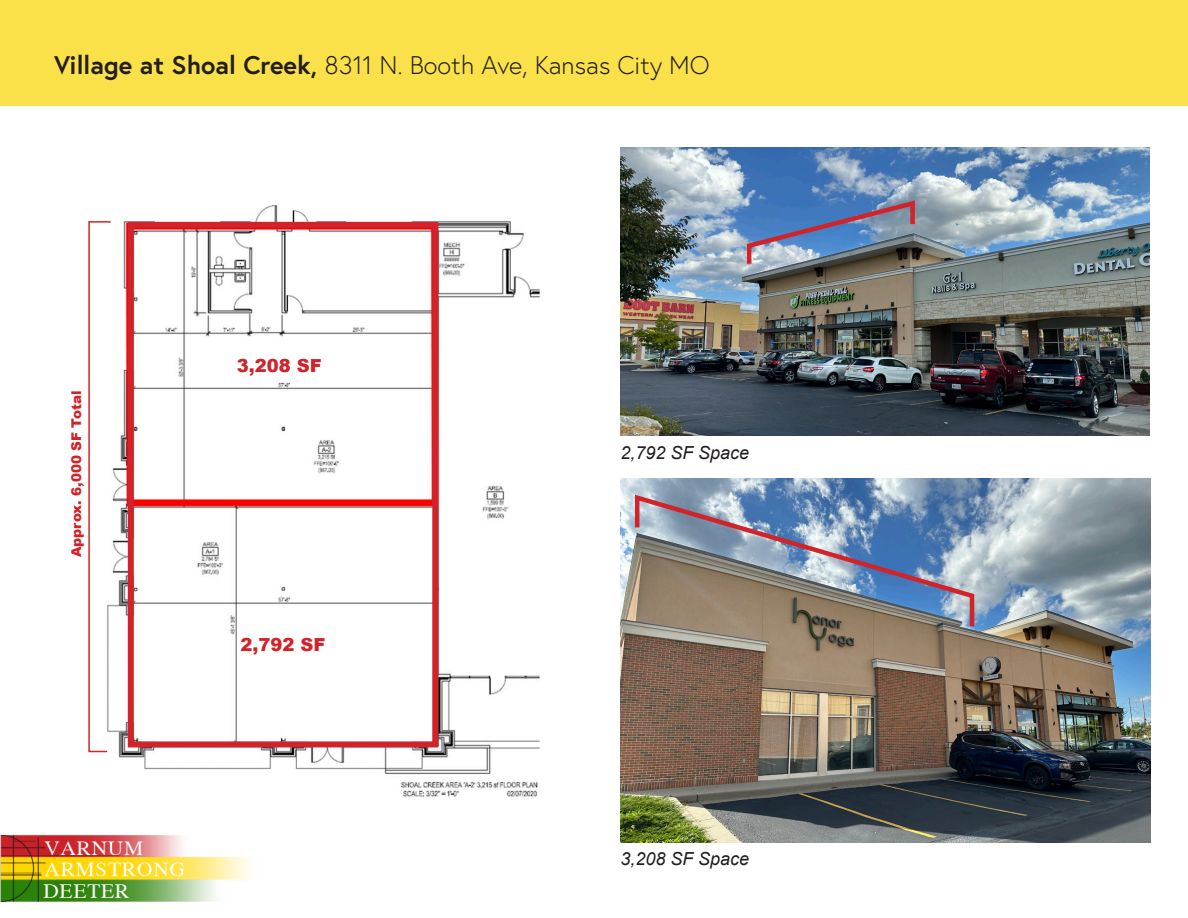
<style>
.page{position:relative;width:1188px;height:918px;background:#fff}
.page>*{position:absolute;margin:0;border:0;box-sizing:border-box;transform-origin:0 0}
.t1{font:300 25.5px "Europa";color:#231f20}
.t2{font:italic 18px "Arial";color:#231f20}
.t3{font:900 18px "Arial";color:#d1232a}
.t4{font:900 13.5px "Arial";color:#d1232a}
.s1{font-weight:700}
</style>
<div class="page">
<div style="left:0;top:0;width:1188px;height:106px;background:#fbe149"></div>
<img style="left:0;top:834px;width:251px;height:67px">
<img style="left:620px;top:479px;width:531px;height:363px">
<img style="left:620px;top:148px;width:530px;height:288px">
<svg style="left:745px;top:198px;width:172px;height:70px;background:#697b9e"></svg>
<svg style="left:633px;top:492px;width:343px;height:139px;background:#858c9a"></svg>
<img style="left:112px;top:205px;width:429px;height:592px">
<div style="left:128px;top:222px;width:310px;height:525px;border:6px solid #d1232a"></div>
<svg style="left:88px;top:221px;width:24px;height:532px"></svg>
<p class="t1" style="left:54px;top:49px;width:657px"><span class="s1">Village at Shoal Creek,</span> 8311 N. Booth Ave, Kansas City MO</p>
<p class="t4" style="left:66px;top:557px;width:169px;rotate:-90deg">Approx. 6,000 SF Total</p>
<p class="t3" style="left:237px;top:353px;width:87px">3,208 SF</p>
<p class="t3" style="left:241px;top:632px;width:87px">2,792 SF</p>
<p class="t2" style="left:620px;top:441px;width:130px">2,792 SF Space</p>
<p class="t2" style="left:620px;top:847px;width:130px">3,208 SF Space</p>
</div>
